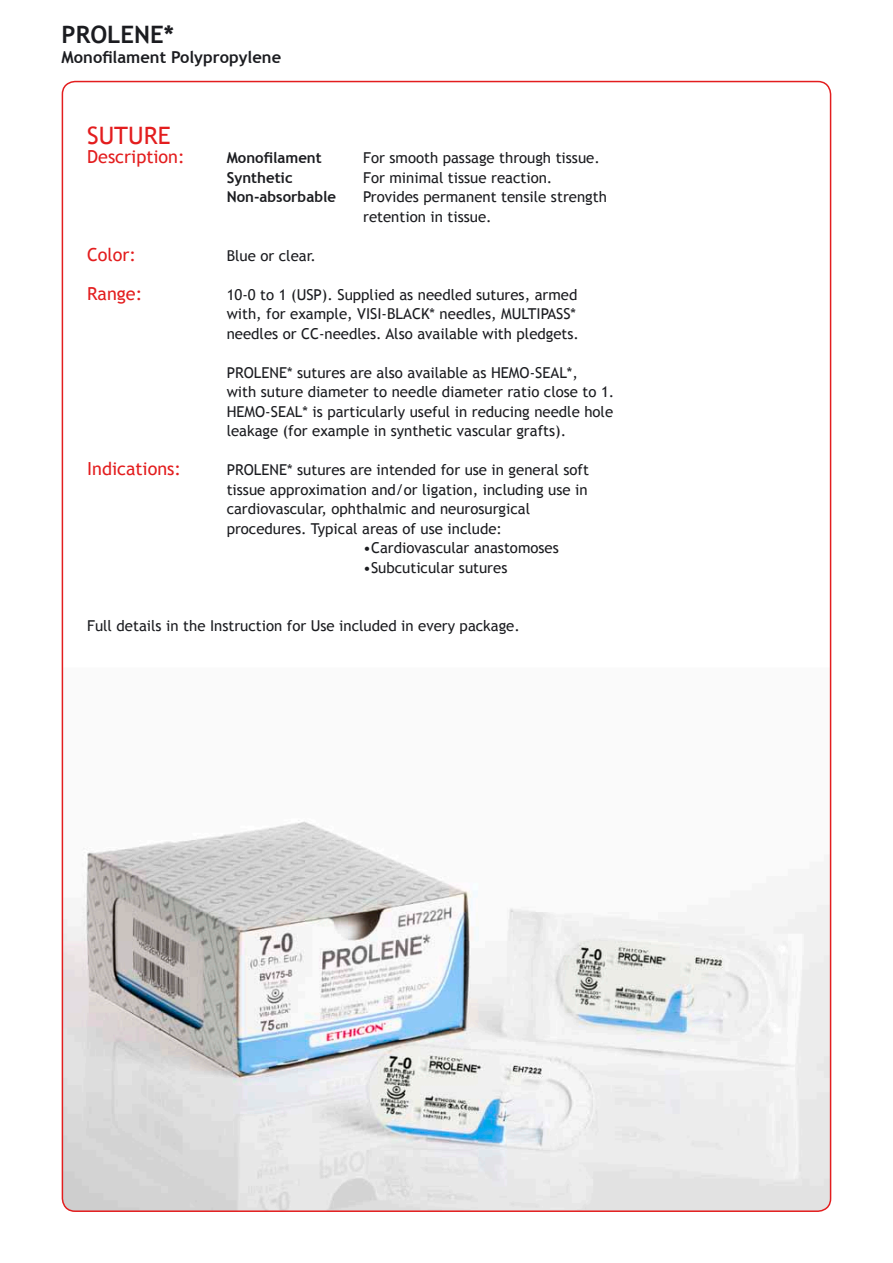
<style>
.page{position:relative;width:893px;height:1263px;background:#fff}
.page>*{position:absolute;margin:0;border:0;box-sizing:border-box;transform-origin:0 0}
.t1{font:700 24px "Trebuchet MS";color:#1b1c20}
.t2{font:24px "Trebuchet MS";color:#e31d1e}
.t3{font:18px "Trebuchet MS";color:#e31d1e}
.t4{font:700 16.5px "Trebuchet MS";color:#1b1c20}
.t5{font:15px/19.5px "Trebuchet MS";color:#1b1c20}
.t6{font:700 15px "Trebuchet MS";color:#1b1c20}
</style>
<div class="page">
<img style="left:62px;top:820px;width:769px;height:391px">
<h1 class="t1" style="left:62px;top:20px;width:114px">PROLENE*</h1>
<p class="t4" style="left:62px;top:47px;width:221px">Monofilament Polypropylene</p>
<h1 class="t2" style="left:87px;top:121px;width:85px">SUTURE</h1>
<p class="t3" style="left:87px;top:146px;width:99px">Description:</p>
<p class="t6" style="left:227px;top:148px;width:97px">Monofilament</p>
<p class="t5" style="left:363px;top:148px;width:238px">For smooth passage through tissue.</p>
<p class="t6" style="left:227px;top:168px;width:68px">Synthetic</p>
<p class="t5" style="left:363px;top:168px;width:191px">For minimal tissue reaction.</p>
<p class="t6" style="left:227px;top:187px;width:111px">Non-absorbable</p>
<p class="t5" style="left:363px;top:187px;width:245px">Provides permanent tensile strength retention in tissue.</p>
<p class="t3" style="left:87px;top:244px;width:51px">Color:</p>
<p class="t5" style="left:227px;top:246px;width:91px">Blue or clear.</p>
<p class="t3" style="left:87px;top:283px;width:57px">Range:</p>
<p class="t5" style="left:227px;top:285px;width:354px">10-0 to 1 (USP). Supplied as needled sutures, armed with, for example, VISI-BLACK* needles, MULTIPASS* needles or CC-needles. Also available with pledgets.</p>
<p class="t5" style="left:227px;top:363px;width:389px">PROLENE* sutures are also available as HEMO-SEAL*,<br>with suture diameter to needle diameter ratio close to 1.<br>HEMO-SEAL* is particularly useful in reducing needle hole leakage (for example in synthetic vascular grafts).</p>
<p class="t3" style="left:87px;top:458px;width:95px">Indications:</p>
<p class="t5" style="left:227px;top:460px;width:364px">PROLENE* sutures are intended for use in general soft tissue approximation and/or ligation, including use in cardiovascular, ophthalmic and neurosurgical procedures. Typical areas of use include:</p>
<p class="t5" style="left:363px;top:538px;width:197px">•Cardiovascular anastomoses</p>
<p class="t5" style="left:363px;top:558px;width:146px">•Subcuticular sutures</p>
<p class="t5" style="left:87px;top:616px;width:434px">Full details in the Instruction for Use included in every package.</p>
</div>
